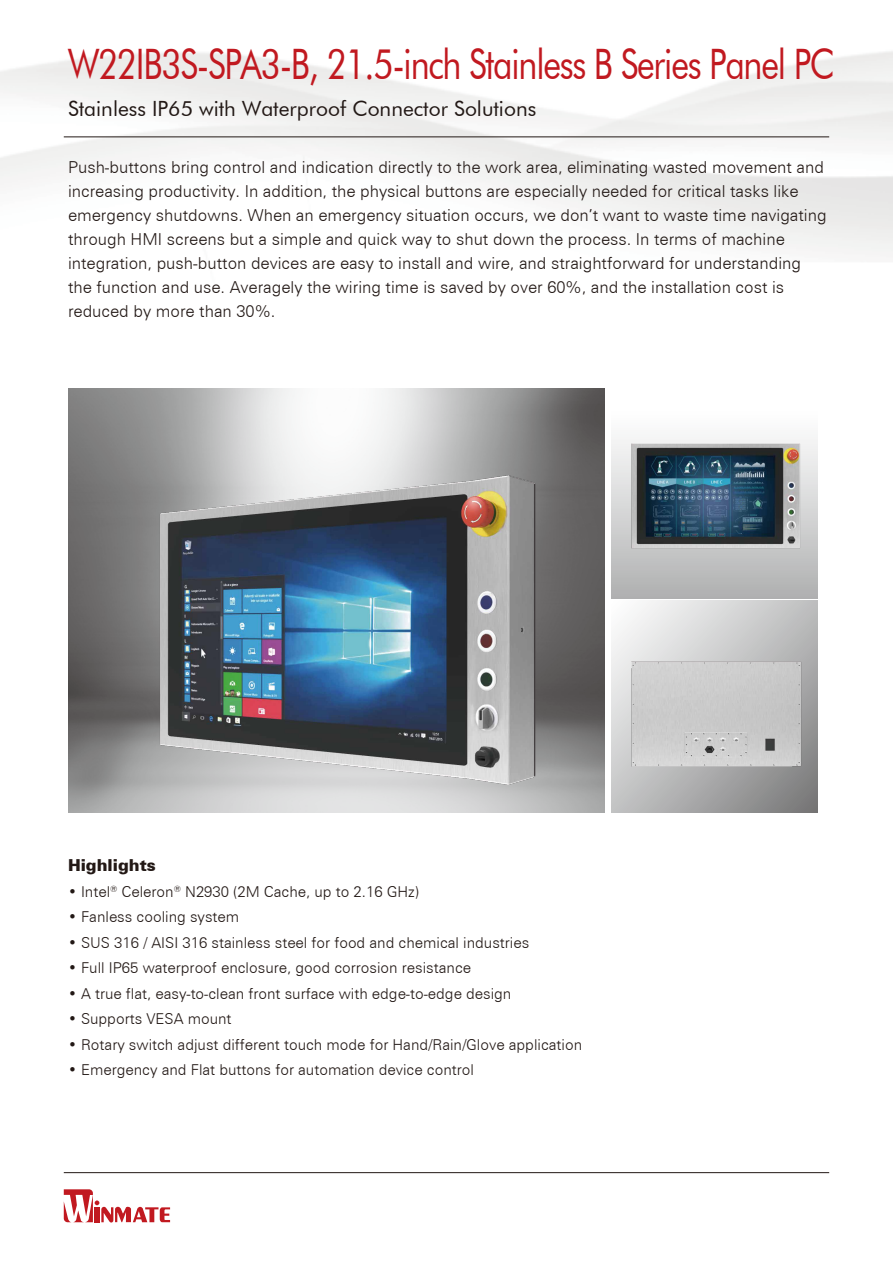
<style>
.page{position:relative;width:893px;height:1263px;background:#fff}
.page>*{position:absolute;margin:0;border:0;box-sizing:border-box;transform-origin:0 0}
.t1{font:42px "Futura BT";letter-spacing:-.035em;color:#c11920;scale:.81 1}
.t2{font:21px "Futura BT";color:#221815}
.t3{font:300 16.5px/24px "Zurich BT";color:#221815}
.t4{font:900 16.5px "Zurich BT";color:#221815}
.t5{font:300 15px "Zurich BT";color:#221815}
</style>
<div class="page">
<hr style="left:64px;top:136px;width:765px;height:1px;background:#221815">
<svg style="left:64px;top:1189px;width:106px;height:33px"></svg>
<hr style="left:64px;top:1172px;width:765px;height:1px;background:#221815">
<div style="left:611px;top:391px;width:207px;height:207px;background:linear-gradient(to bottom,#fff,#b1b2b3)"></div>
<svg style="left:611px;top:601px;width:207px;height:212px"></svg>
<img style="left:68px;top:389px;width:537px;height:424px">
<img style="left:621px;top:645px;width:197px;height:139px">
<img style="left:617px;top:434px;width:197px;height:125px">
<img style="left:68px;top:452px;width:553px;height:349px">
<h1 class="t1" style="left:68px;top:38px;width:948px">W22IB3S-SPA3-B, 21.5-inch Stainless B Series Panel PC</h1>
<p class="t2" style="left:68px;top:95px;width:470px">Stainless IP65 with Waterproof Connector Solutions</p>
<p class="t3" style="left:68px;top:155px;width:760px">Push-buttons bring control and indication directly to the work area, eliminating wasted movement and increasing productivity. In addition, the physical buttons are especially needed for critical tasks like emergency shutdowns. When an emergency situation occurs, we don’t want to waste time navigating through HMI screens but a simple and quick way to shut down the process. In terms of machine integration, push-button devices are easy to install and wire, and straightforward for understanding the function and use. Averagely the wiring time is saved by over 60%, and the installation cost is reduced by more than 30%.</p>
<p class="t4" style="left:68px;top:855px;width:89px">Highlights</p>
<p class="t5" style="left:68px;top:882px;width:352px">• Intel<sup>®</sup> Celeron<sup>®</sup> N2930 (2M Cache, up to 2.16 GHz)</p>
<p class="t5" style="left:68px;top:908px;width:173px">• Fanless cooling system</p>
<p class="t5" style="left:68px;top:933px;width:463px">• SUS 316 / AISI 316 stainless steel for food and chemical industries</p>
<p class="t5" style="left:68px;top:959px;width:405px">• Full IP65 waterproof enclosure, good corrosion resistance</p>
<p class="t5" style="left:68px;top:984px;width:445px">• A true flat, easy-to-clean front surface with edge-to-edge design</p>
<p class="t5" style="left:68px;top:1010px;width:165px">• Supports VESA mount</p>
<p class="t5" style="left:68px;top:1035px;width:516px">• Rotary switch adjust different touch mode for Hand/Rain/Glove application</p>
<p class="t5" style="left:68px;top:1061px;width:407px">• Emergency and Flat buttons for automation device control</p>
</div>
